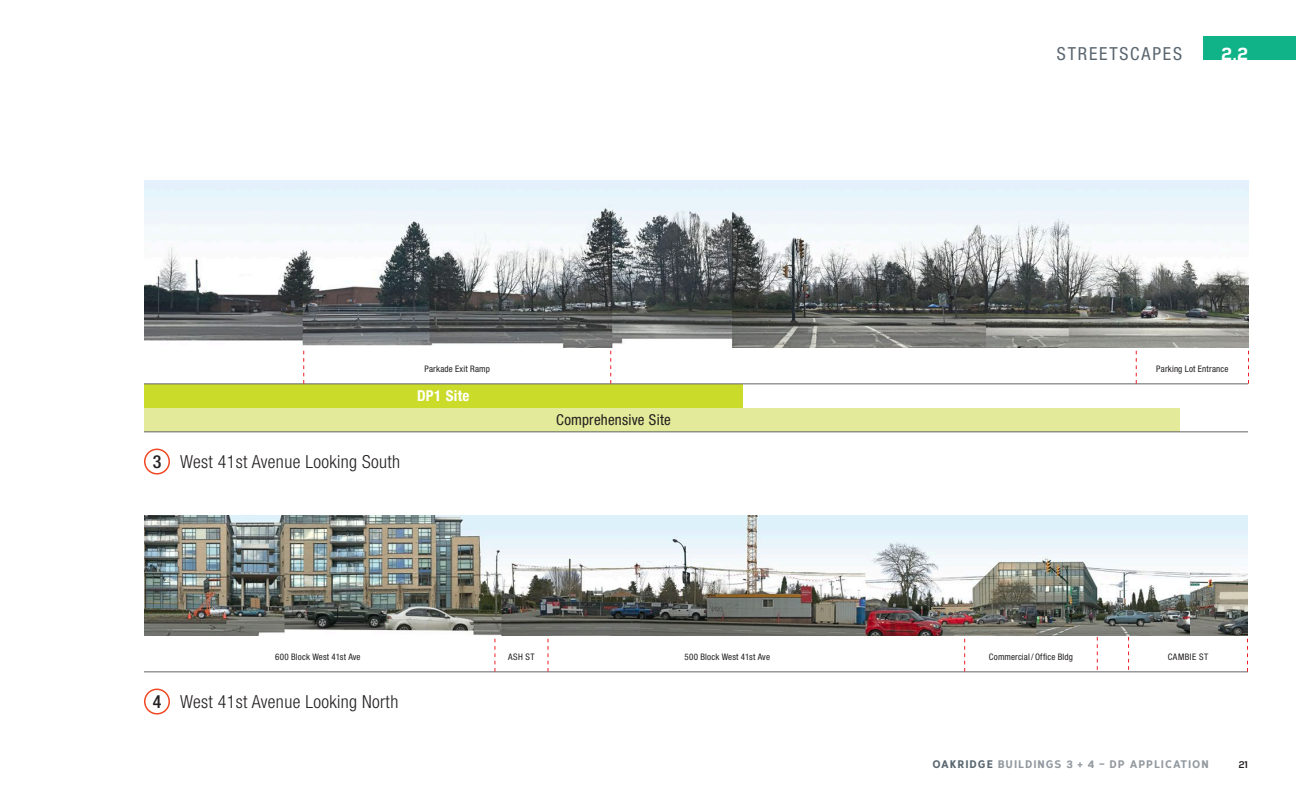
<style>
.page{position:relative;width:1296px;height:792px;background:#fff}
.page>*{position:absolute;margin:0;border:0;box-sizing:border-box;transform-origin:0 0}
.photo_diagr_head_k{font:300 condensed 18px "Helvetica Neue LT Std";letter-spacing:.02em;color:#231f20}
.sect-hd_cont_d{font:condensed 18px "Helvetica Neue LT Std";letter-spacing:.1em;color:#5a6670}
.sect-hd{font:800 18px "Corbert Condensed";color:#fff}
.photo_diagr_head_k-2{font:500 condensed 18px "Helvetica Neue LT Std";color:#231f20}
.site-label_21_28{font:condensed 15px "Helvetica Neue LT Std";letter-spacing:.015em;color:#231f20}
.site-label_21_28-2{font:700 condensed 15px "Helvetica Neue LT Std";letter-spacing:.02em;color:#fff}
.t1{font:800 11px "Corbert Condensed";letter-spacing:.085em;color:#92999f}
.t2{font:700 10px "Corbert Condensed";color:#231f20}
.streetscape_label_12{font:condensed 9px "Helvetica Neue LT Std";letter-spacing:.02em;color:#231f20}
.streetscape_label_12-2{font:condensed 9px "Helvetica Neue LT Std";letter-spacing:.05em;color:#231f20}
.s1{color:#5a6670}
</style>
<div class="page">
<div style="left:1203px;top:36px;width:93px;height:24px;background:#10b388"></div>
<div style="left:144px;top:384px;width:599px;height:24px;background:#cadb2a"></div>
<div style="left:144px;top:689px;width:26px;height:26px;border:2px solid #f04822;border-radius:50%"></div>
<hr style="left:144px;top:672px;width:1104px;height:1px;background:#63656a">
<svg style="left:548px;top:639px;width:1px;height:33px"></svg>
<svg style="left:1247px;top:639px;width:1px;height:33px"></svg>
<svg style="left:494px;top:639px;width:1px;height:33px"></svg>
<svg style="left:1097px;top:637px;width:1px;height:33px"></svg>
<svg style="left:1128px;top:637px;width:1px;height:33px"></svg>
<svg style="left:964px;top:639px;width:1px;height:33px"></svg>
<img style="left:144px;top:516px;width:1104px;height:120px">
<div style="left:144px;top:408px;width:1036px;height:24px;background:#e3ea99"></div>
<hr style="left:144px;top:384px;width:1104px;height:1px;background:#63656a">
<hr style="left:144px;top:432px;width:1104px;height:1px;background:#63656a">
<svg style="left:303px;top:351px;width:1px;height:33px"></svg>
<svg style="left:1136px;top:351px;width:1px;height:33px"></svg>
<svg style="left:610px;top:351px;width:1px;height:33px"></svg>
<svg style="left:1248px;top:351px;width:1px;height:33px"></svg>
<div style="left:144px;top:449px;width:26px;height:26px;border:2px solid #f04822;border-radius:50%"></div>
<img style="left:144px;top:180px;width:1105px;height:168px">
<p class="sect-hd_cont_d" style="left:1057px;top:43px;width:127px">STREETSCAPES</p>
<p class="sect-hd" style="left:1222px;top:39px;width:28px">2.2</p>
<p class="streetscape_label_12" style="left:425px;top:364px;width:67px">Parkade Exit Ramp</p>
<p class="streetscape_label_12" style="left:1156px;top:364px;width:74px">Parking Lot Entrance</p>
<p class="site-label_21_28-2" style="left:417px;top:387px;width:54px">DP1 Site</p>
<p class="photo_diagr_head_k-2" style="left:153px;top:451px;width:10px">3</p>
<p class="photo_diagr_head_k" style="left:180px;top:451px;width:222px">West 41st Avenue Looking South</p>
<p class="site-label_21_28" style="left:556px;top:411px;width:116px">Comprehensive Site</p>
<p class="streetscape_label_12" style="left:275px;top:652px;width:87px">600 Block West 41st Ave</p>
<p class="streetscape_label_12" style="left:508px;top:651px;width:28px">ASH ST</p>
<p class="streetscape_label_12" style="left:685px;top:652px;width:87px">500 Block West 41st Ave</p>
<p class="streetscape_label_12" style="left:989px;top:652px;width:86px">Commercial / Office Bldg</p>
<p class="streetscape_label_12-2" style="left:1168px;top:651px;width:42px">CAMBIE ST</p>
<p class="photo_diagr_head_k-2" style="left:153px;top:691px;width:10px">4</p>
<p class="photo_diagr_head_k" style="left:180px;top:691px;width:220px">West 41st Avenue Looking North</p>
<p class="t1" style="left:932px;top:755px;width:278px"><span class="s1">OAKRIDGE</span> BUILDINGS 3 + 4 – DP APPLICATION</p>
<p class="t2" style="left:1239px;top:757px;width:11px">21</p>
</div>
